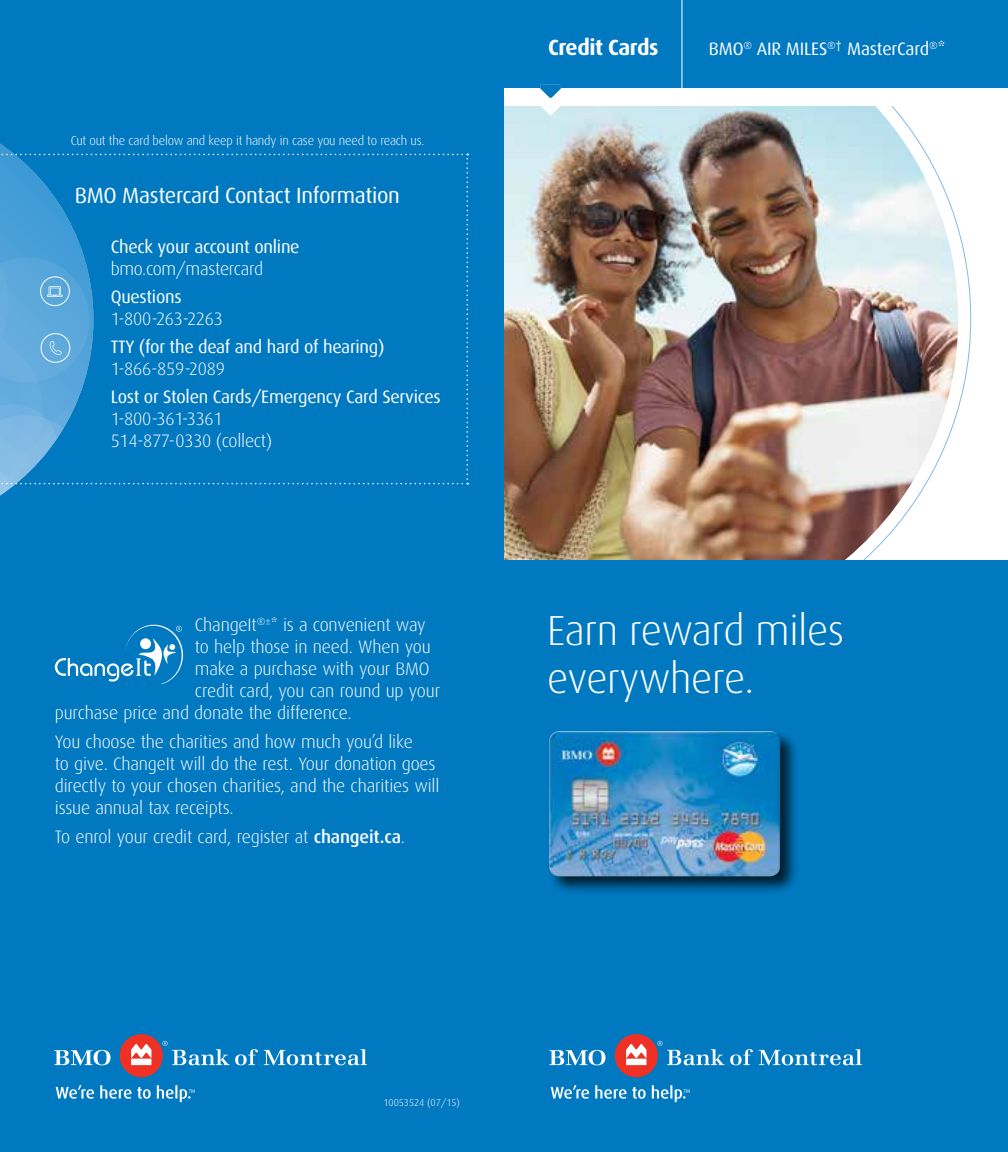
<style>
.page{position:relative;width:1008px;height:1152px;background:#fff}
.page>*{position:absolute;margin:0;border:0;box-sizing:border-box;transform-origin:0 0}
.t1{font:300 42px/48px "Dax";letter-spacing:-.01em;color:#fff}
.t2{font:22px "Dax";letter-spacing:-.015em;color:#fff}
.t3{font:700 22px "Dax";letter-spacing:-.02em;color:#fff}
.t4{font:300 18px/22px "Dax";letter-spacing:-.01em;color:#fff}
.t5{font:18px "Dax";letter-spacing:-.015em;color:#fff}
.t6{font:300 13px "Dax";letter-spacing:-.015em;color:#fff}
.t7{font:300 10px "Dax";color:#fff}
.s1{font-size:17.6px}
.s2{font-weight:500}
</style>
<div class="page">
<img style="left:504px;top:106px;width:454px;height:454px">
<div style="left:0;top:0;width:504px;height:1152px;background:#0079c1"></div>
<div style="left:504px;top:560px;width:504px;height:592px;background:#0079c1"></div>
<div style="left:504px;top:0;width:504px;height:88px;background:#0079c1"></div>
<div style="left:547px;top:729px;width:253px;height:167px;background:#000;opacity:.75"></div>
<img style="left:549px;top:731px;width:231px;height:145px">
<hr style="left:681px;top:0;width:1px;height:99px;background:#fff">
<svg style="left:56px;top:1085px;width:38px;height:14px"></svg>
<svg style="left:100px;top:1085px;width:51px;height:14px"></svg>
<svg style="left:157px;top:1085px;width:38px;height:17px"></svg>
<svg style="left:54px;top:1050px;width:57px;height:15px"></svg>
<div style="left:120px;top:1034px;width:43px;height:43px;background:#ee3124;border-radius:50%"></div>
<svg style="left:131px;top:1044px;width:20px;height:21px"></svg>
<svg style="left:162px;top:1041px;width:96px;height:24px"></svg>
<svg style="left:264px;top:1049px;width:103px;height:16px"></svg>
<svg style="left:551px;top:1085px;width:38px;height:14px"></svg>
<svg style="left:595px;top:1085px;width:51px;height:14px"></svg>
<svg style="left:652px;top:1085px;width:38px;height:17px"></svg>
<svg style="left:549px;top:1050px;width:57px;height:15px"></svg>
<div style="left:615px;top:1034px;width:43px;height:43px;background:#ee3124;border-radius:50%"></div>
<svg style="left:626px;top:1044px;width:20px;height:21px"></svg>
<svg style="left:657px;top:1041px;width:96px;height:24px"></svg>
<svg style="left:759px;top:1049px;width:103px;height:16px"></svg>
<svg style="left:55px;top:625px;width:128px;height:59px"></svg>
<svg style="left:540px;top:85px;width:21px;height:30px"></svg>
<svg style="left:0;top:143px;width:468px;height:353px"></svg>
<p class="t6" style="left:71px;top:133px;width:355px">Cut out the card below and keep it handy in case you need to reach us.</p>
<p class="t2" style="left:75px;top:183px;width:327px">BMO Mastercard Contact Information</p>
<p class="t5" style="left:111px;top:237px;width:191px">Check your account online</p>
<p class="t4" style="left:111px;top:258px;width:154px">bmo.com/mastercard</p>
<p class="t5" style="left:111px;top:287px;width:73px">Questions</p>
<p class="t4" style="left:111px;top:308px;width:114px">1-800-263-2263</p>
<p class="t5" style="left:111px;top:337px;width:275px">TTY (for the deaf and hard of hearing)</p>
<p class="t4" style="left:111px;top:358px;width:116px">1-866-859-2089</p>
<p class="t5" style="left:111px;top:387px;width:332px">Lost or Stolen Cards/Emergency Card Services</p>
<p class="t4" style="left:111px;top:408px;width:163px">1-800-361-3361<br>514-877-0330 (collect)</p>
<p class="t4" style="left:195px;top:614px;width:232px">ChangeIt<sup>®±</sup><span class="s1">*</span> is a convenient way</p>
<p class="t4" style="left:195px;top:636px;width:237px">to help those in need. When you</p>
<p class="t4" style="left:195px;top:658px;width:236px">make a purchase with your BMO</p>
<p class="t4" style="left:195px;top:680px;width:247px">credit card, you can round up your</p>
<p class="t4" style="left:55px;top:702px;width:298px">purchase price and donate the difference.</p>
<p class="t4" style="left:55px;top:731px;width:386px">You choose the charities and how much you’d like<br>to give. ChangeIt will do the rest. Your donation goes directly to your chosen charities, and the charities will issue annual tax receipts.</p>
<p class="t4" style="left:55px;top:826px;width:352px">To enrol your credit card, register at <span class="s2">changeit.ca</span>.</p>
<p class="t3" style="left:548px;top:35px;width:112px">Credit Cards</p>
<p class="t5" style="left:709px;top:38px;width:238px">BMO<sup>®</sup> AIR MILES<sup>®†</sup> MasterCard<sup>®</sup>*</p>
<h1 class="t1" style="left:547px;top:607px;width:299px">Earn reward miles everywhere.</h1>
<p class="t7" style="left:384px;top:1097px;width:78px">10053524 (07/15)</p>
</div>
